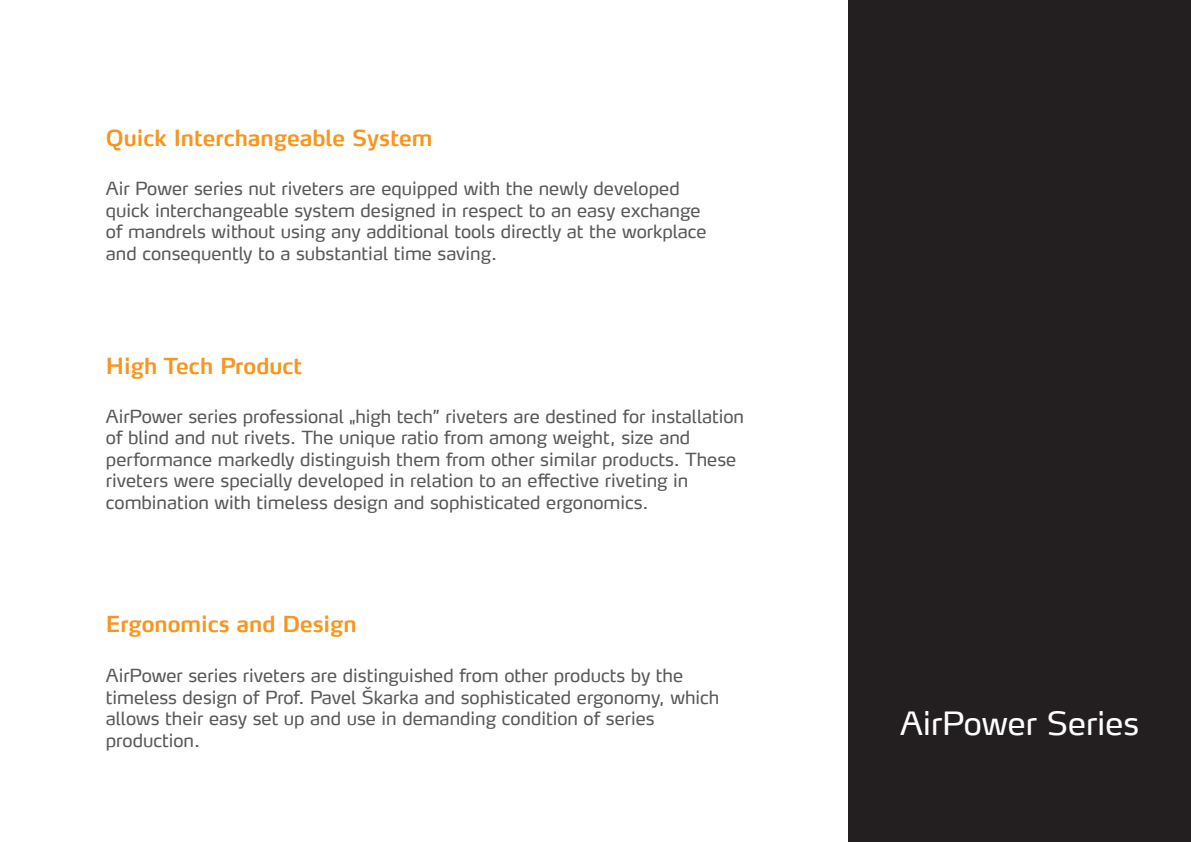
<style>
.page{position:relative;width:1191px;height:842px;background:#fff}
.page>*{position:absolute;margin:0;border:0;box-sizing:border-box;transform-origin:0 0}
.t1{font:32px "Max";color:#fff}
.t2{font:600 22px "Max";color:#f8951d}
.t3{font:18px/21.6px "Max";color:#58595b}
</style>
<div class="page">
<div style="left:848px;top:0;width:343px;height:842px;background:#231f20"></div>
<p class="t2" style="left:106px;top:125px;width:328px">Quick Interchangeable System</p>
<p class="t3" style="left:106px;top:177px;width:602px">Air Power series nut riveters are equipped with the newly developed quick interchangeable system designed in respect to an easy exchange of mandrels without using any additional tools directly at the workplace and consequently to a substantial time saving.</p>
<p class="t2" style="left:106px;top:352px;width:198px">High Tech Product</p>
<p class="t3" style="left:106px;top:405px;width:639px">AirPower series professional „high tech” riveters are destined for installation of blind and nut rivets. The unique ratio from among weight, size and performance markedly distinguish them from other similar products. These riveters were specially developed in relation to an effective riveting in combination with timeless design and sophisticated ergonomics.</p>
<p class="t2" style="left:106px;top:610px;width:252px">Ergonomics and Design</p>
<p class="t3" style="left:106px;top:664px;width:615px">AirPower series riveters are distinguished from other products by the timeless design of Prof. Pavel Škarka and sophisticated ergonomy, which allows their easy set up and use in demanding condition of series production.</p>
<h1 class="t1" style="left:900px;top:703px;width:240px">AirPower Series</h1>
</div>
